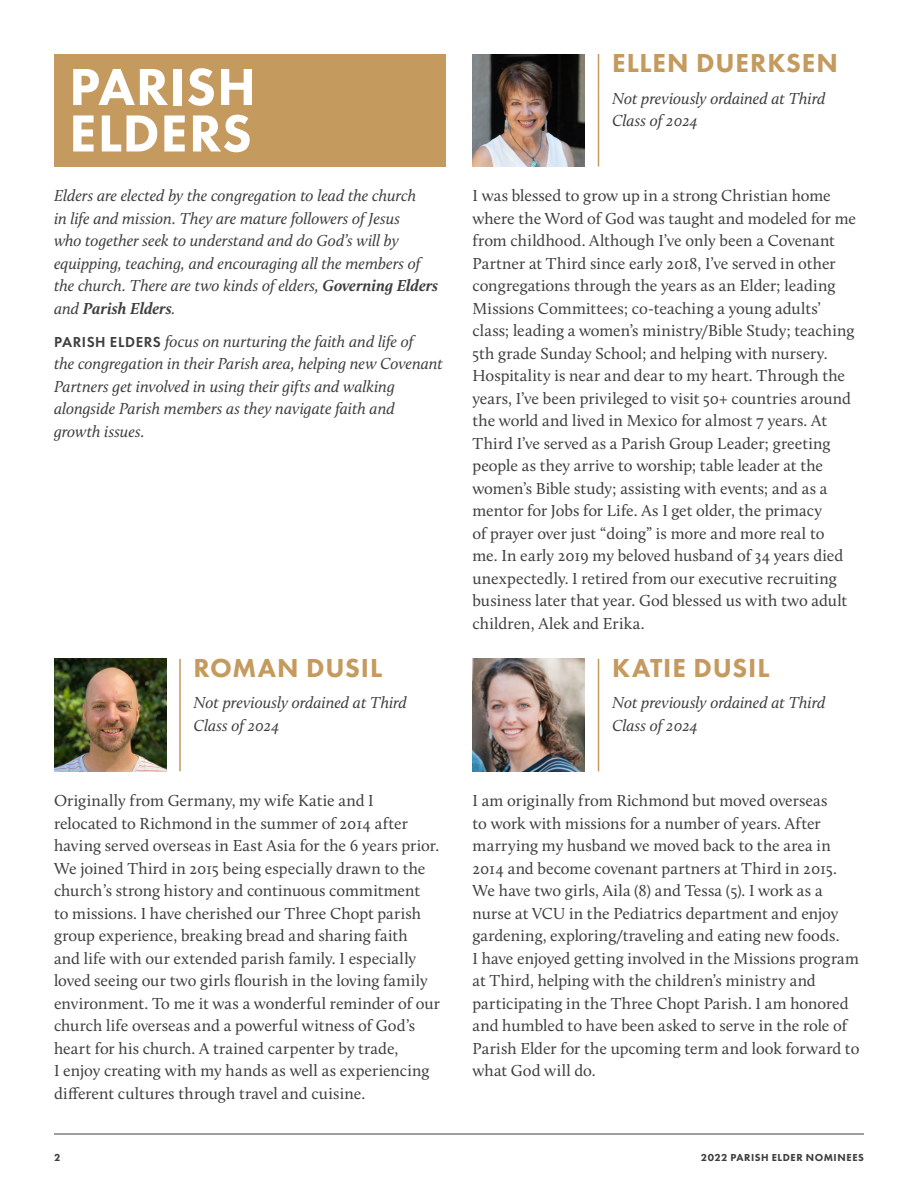
<style>
.page{position:relative;width:918px;height:1188px;background:#fff}
.page>*{position:absolute;margin:0;border:0;box-sizing:border-box;transform-origin:0 0}
.Body{font:800 54px/46.5px "Futura PT";letter-spacing:.015em;color:#fff}
.Body-2{font:800 27px "Futura PT";letter-spacing:.03em;color:#c59a5e}
.Body-3{font:16.5px/22.5px "Calluna";color:#3e3e3f}
.Body-4{font:italic 16.5px/22.5px "Calluna";letter-spacing:-.005em;color:#3e3e3f}
.t1{font:800 10.5px "Futura PT";letter-spacing:.055em;color:#3e3e3f}
.s1{font-weight:700}
.s2{font-family:"Futura PT";font-weight:600;font-style:normal;font-size:15px}
</style>
<div class="page">
<hr style="left:54px;top:1134px;width:810px;height:1px;background:#3e3e3f">
<div style="left:54px;top:54px;width:392px;height:112px;background:#c59a5e"></div>
<img style="left:472px;top:54px;width:113px;height:112px">
<hr style="left:598px;top:54px;width:1px;height:112px;background:#c59a5e">
<img style="left:54px;top:659px;width:112px;height:112px">
<hr style="left:179px;top:659px;width:2px;height:112px;background:#c59a5e">
<img style="left:472px;top:659px;width:113px;height:112px">
<hr style="left:598px;top:659px;width:1px;height:112px;background:#c59a5e">
<p class="Body" style="left:69px;top:63px;width:188px">PARISH<br>ELDERS</p>
<p class="Body-4" style="left:54px;top:184px;width:386px">Elders are elected by the congregation to lead the church<br>in life and mission. They are mature followers of Jesus<br>who together seek to understand and do God’s will by equipping, teaching, and encouraging all the members of the church. There are two kinds of elders, <span class="s1">Governing Elders </span>and <span class="s1">Parish Elders</span>.</p>
<p class="Body-4" style="left:54px;top:330px;width:391px"><span class="s2">PARISH ELDERS</span> focus on nurturing the faith and life of<br>the congregation in their Parish area, helping new Covenant Partners get involved in using their gifts and walking alongside Parish members as they navigate faith and growth issues.</p>
<p class="Body-2" style="left:194px;top:651px;width:190px">ROMAN DUSIL</p>
<p class="Body-4" style="left:194px;top:691px;width:215px">Not previously ordained at Third<br>Class of 2024</p>
<p class="Body-3" style="left:54px;top:789px;width:388px">Originally from Germany, my wife Katie and I relocated to Richmond in the summer of 2014 after having served overseas in East Asia for the 6 years prior.<br>We joined Third in 2015 being especially drawn to the church’s strong history and continuous commitment<br>to missions. I have cherished our Three Chopt parish group experience, breaking bread and sharing faith<br>and life with our extended parish family. I especially loved seeing our two girls flourish in the loving family environment. To me it was a wonderful reminder of our church life overseas and a powerful witness of God’s heart for his church. A trained carpenter by trade,<br>I enjoy creating with my hands as well as experiencing different cultures through travel and cuisine.</p>
<p class="Body-2" style="left:612px;top:46px;width:227px">ELLEN DUERKSEN</p>
<p class="Body-4" style="left:612px;top:87px;width:215px">Not previously ordained at Third<br>Class of 2024</p>
<p class="Body-3" style="left:472px;top:184px;width:385px">I was blessed to grow up in a strong Christian home where the Word of God was taught and modeled for me from childhood. Although I’ve only been a Covenant Partner at Third since early 2018, I’ve served in other congregations through the years as an Elder; leading Missions Committees; co-teaching a young adults’ class; leading a women’s ministry/Bible Study; teaching 5th grade Sunday School; and helping with nursery.<br>Hospitality is near and dear to my heart. Through the years, I’ve been privileged to visit 50+ countries around the world and lived in Mexico for almost 7 years. At Third I’ve served as a Parish Group Leader; greeting people as they arrive to worship; table leader at the women’s Bible study; assisting with events; and as a mentor for Jobs for Life. As I get older, the primacy<br>of prayer over just “doing” is more and more real to<br>me. In early 2019 my beloved husband of 34 years died unexpectedly. I retired from our executive recruiting business later that year. God blessed us with two adult children, Alek and Erika.</p>
<p class="Body-2" style="left:612px;top:651px;width:159px">KATIE DUSIL</p>
<p class="Body-4" style="left:612px;top:691px;width:215px">Not previously ordained at Third<br>Class of 2024</p>
<p class="Body-3" style="left:472px;top:789px;width:388px">I am originally from Richmond but moved overseas<br>to work with missions for a number of years. After marrying my husband we moved back to the area in 2014 and become covenant partners at Third in 2015.<br>We have two girls, Aila (8) and Tessa (5). I work as a nurse at VCU in the Pediatrics department and enjoy gardening, exploring/traveling and eating new foods.<br>I have enjoyed getting involved in the Missions program at Third, helping with the children’s ministry and participating in the Three Chopt Parish. I am honored and humbled to have been asked to serve in the role of Parish Elder for the upcoming term and look forward to what God will do.</p>
<p class="t1" style="left:54px;top:1151px;width:8px">2</p>
<p class="t1" style="left:701px;top:1151px;width:165px">2022 PARISH ELDER NOMINEES</p>
</div>
